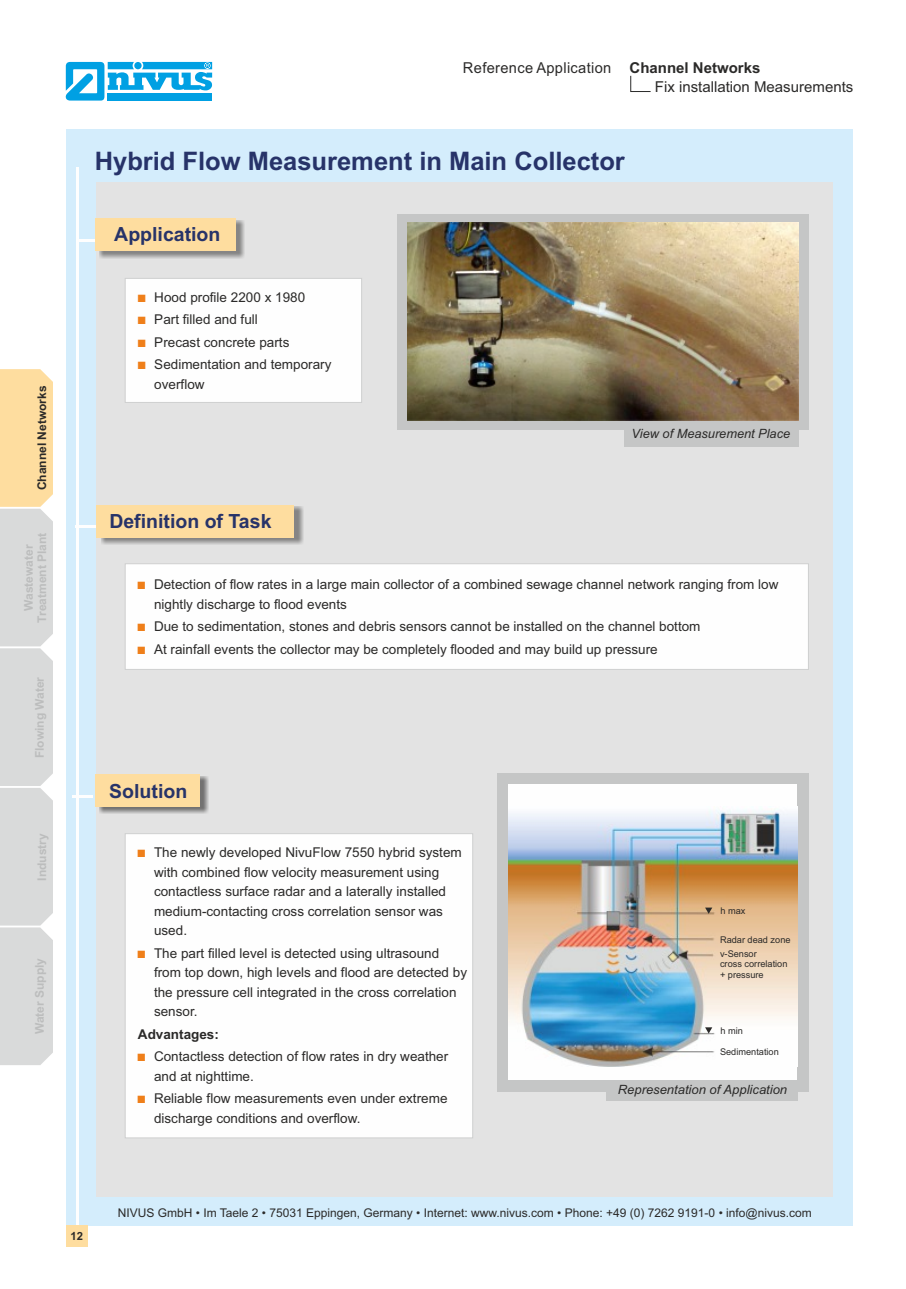
<style>
.page{position:relative;width:906px;height:1289px;background:#fff}
.page>*{position:absolute;margin:0;border:0;box-sizing:border-box;transform-origin:0 0}
.t1{font:700 25.5px "Arial";color:#273369}
.t2{font:700 19.5px "Arial";color:#273369}
.t3{font:15px "Arial";color:#2b2a29}
.t4{font:15px "Arial";letter-spacing:.02em;color:#2b2a29}
.t5{font:700 15px "Arial";color:#2b2a29}
.t6{font:13.5px/19.5px "Arial";color:#2b2a29}
.t7{font:700 13.5px "Arial";color:#2b2a29}
.t8{font:italic 12.75px "Arial";color:#2b2a29}
.t9{font:12px "Arial";color:#2b2a29}
.t10{font:700 12px/13.4px "Arial";color:#bcbdbd;text-align:center}
.t11{font:700 12px "Arial";color:#2b2a29}
.t12{font:700 11.25px "Arial";color:#2b2a29}
.t13{font:9.3px/14.2px "Arial";color:#2b2a29}
</style>
<div class="page">
<div style="left:66px;top:129px;width:786px;height:1096px;background:#d4edfc"></div>
<div style="left:96px;top:182px;width:736px;height:1014px;background:#e3e3e3"></div>
<div style="left:125px;top:563px;width:684px;height:107px;background:#fefefe"></div>
<div style="left:125px;top:833px;width:348px;height:305px;background:#fefefe"></div>
<hr style="left:76px;top:239px;width:20px;height:2px;background:#fefefe">
<hr style="left:76px;top:525px;width:20px;height:2px;background:#fefefe">
<hr style="left:72px;top:795px;width:21px;height:3px;background:#fefefe">
<img style="left:101px;top:507px;width:202px;height:37px">
<div style="left:96px;top:505px;width:197px;height:32px;background:#fedd9f"></div>
<img style="left:99px;top:776px;width:109px;height:37px">
<div style="left:96px;top:774px;width:104px;height:33px;background:#fedd9f"></div>
<img style="left:99px;top:221px;width:146px;height:37px">
<div style="left:96px;top:219px;width:140px;height:32px;background:#fedd9f"></div>
<div style="left:397px;top:214px;width:411px;height:216px;background:#c5c6c6"></div>
<hr style="left:76px;top:167px;width:3px;height:1058px;background:#fefefe">
<div style="left:624px;top:421px;width:174px;height:25px;background:#c5c6c6"></div>
<img style="left:407px;top:223px;width:391px;height:198px">
<svg style="left:65px;top:62px;width:147px;height:39px"></svg>
<div style="left:66px;top:1225px;width:22px;height:22px;background:#fedd9f"></div>
<svg style="left:630px;top:75px;width:21px;height:17px"></svg>
<svg style="left:0;top:369px;width:53px;height:696px;background:#e1dbcf"></svg>
<div style="left:497px;top:773px;width:311px;height:318px;background:#c5c6c6"></div>
<div style="left:606px;top:1079px;width:191px;height:21px;background:#c5c6c6"></div>
<div style="left:508px;top:784px;width:289px;height:295px;background:#fefefe"></div>
<img style="left:508px;top:809px;width:289px;height:257px">
<svg style="left:705px;top:1027px;width:7px;height:6px"></svg>
<svg style="left:705px;top:907px;width:7px;height:6px"></svg>
<svg style="left:138px;top:581px;width:7px;height:8px"></svg>
<svg style="left:138px;top:623px;width:7px;height:8px"></svg>
<svg style="left:138px;top:646px;width:7px;height:7px"></svg>
<svg style="left:138px;top:849px;width:7px;height:8px"></svg>
<svg style="left:138px;top:950px;width:7px;height:7px"></svg>
<svg style="left:138px;top:1053px;width:7px;height:8px"></svg>
<svg style="left:138px;top:1095px;width:7px;height:8px"></svg>
<div style="left:125px;top:278px;width:237px;height:125px;background:#fefefe"></div>
<p class="t11" style="left:38px;top:490px;width:106px;rotate:-90deg">Channel Networks</p>
<p class="t10" style="left:23px;top:622px;width:92px;rotate:-90deg">Wastewater<br>Treatment Plant</p>
<p class="t10" style="left:34px;top:758px;width:83px;rotate:-90deg">Flowing Water</p>
<p class="t10" style="left:36px;top:880px;width:49px;rotate:-90deg">Industry</p>
<p class="t10" style="left:34px;top:1034px;width:78px;rotate:-90deg">Water Supply</p>
<p class="t4" style="left:463px;top:62px;width:150px">Reference Application</p>
<p class="t5" style="left:629px;top:62px;width:132px">Channel Networks</p>
<p class="t3" style="left:655px;top:81px;width:200px">Fix installation Measurements</p>
<h1 class="t1" style="left:95px;top:151px;width:531px">Hybrid Flow Measurement in Main Collector</h1>
<h2 class="t2" style="left:114px;top:227px;width:108px">Application</h2>
<p class="t6" style="left:154px;top:287px;width:179px;line-height:22.5px">Hood profile 2200 x 1980<br>Part filled and full<br>Precast concrete parts<br>Sedimentation and temporary</p>
<p class="t6" style="left:154px;top:375px;width:52px">overflow</p>
<h2 class="t2" style="left:109px;top:513px;width:164px">Definition of Task</h2>
<p class="t8" style="left:631px;top:428px;width:160px">View of Measurement Place</p>
<p class="t6" style="left:154px;top:575px;width:626px">Detection of flow rates in a large main collector of a combined sewage channel network ranging from low nightly discharge to flood events</p>
<p class="t6" style="left:154px;top:616px;width:548px;line-height:22.5px">Due to sedimentation, stones and debris sensors cannot be installed on the channel bottom<br>At rainfall events the collector may be completely flooded and may build up pressure</p>
<h2 class="t2" style="left:109px;top:783px;width:79px">Solution</h2>
<p class="t6" style="left:154px;top:843px;width:309px">The newly developed NivuFlow 7550 hybrid system with combined flow velocity measurement using contactless surface radar and a laterally installed medium-contacting cross correlation sensor was used.</p>
<p class="t6" style="left:154px;top:944px;width:314px">The part filled level is detected using ultrasound from top down, high levels and flood are detected by the pressure cell integrated in the cross correlation sensor.</p>
<p class="t7" style="left:138px;top:1028px;width:83px">Advantages:</p>
<p class="t6" style="left:154px;top:1047px;width:296px">Contactless detection of flow rates in dry weather and at nighttime.</p>
<p class="t6" style="left:154px;top:1089px;width:295px">Reliable flow measurements even under extreme discharge conditions and overflow.</p>
<p class="t13" style="left:720px;top:904px;width:27px">h max</p>
<p class="t13" style="left:720px;top:933px;width:72px">Radar dead zone v-Sensor</p>
<p class="t13" style="left:720px;top:959px;width:69px;line-height:10.4px">cross correlation + pressure</p>
<p class="t13" style="left:720px;top:1024px;width:24px">h min</p>
<p class="t13" style="left:720px;top:1045px;width:60px">Sedimentation</p>
<p class="t8" style="left:618px;top:1084px;width:171px">Representation of Application</p>
<p class="t12" style="left:70px;top:1232px;width:14px">12</p>
<p class="t9" style="left:118px;top:1208px;width:695px">NIVUS GmbH • Im Taele 2 • 75031 Eppingen, Germany • Internet: www.nivus.com • Phone: +49 (0) 7262 9191-0 • info@nivus.com</p>
</div>
